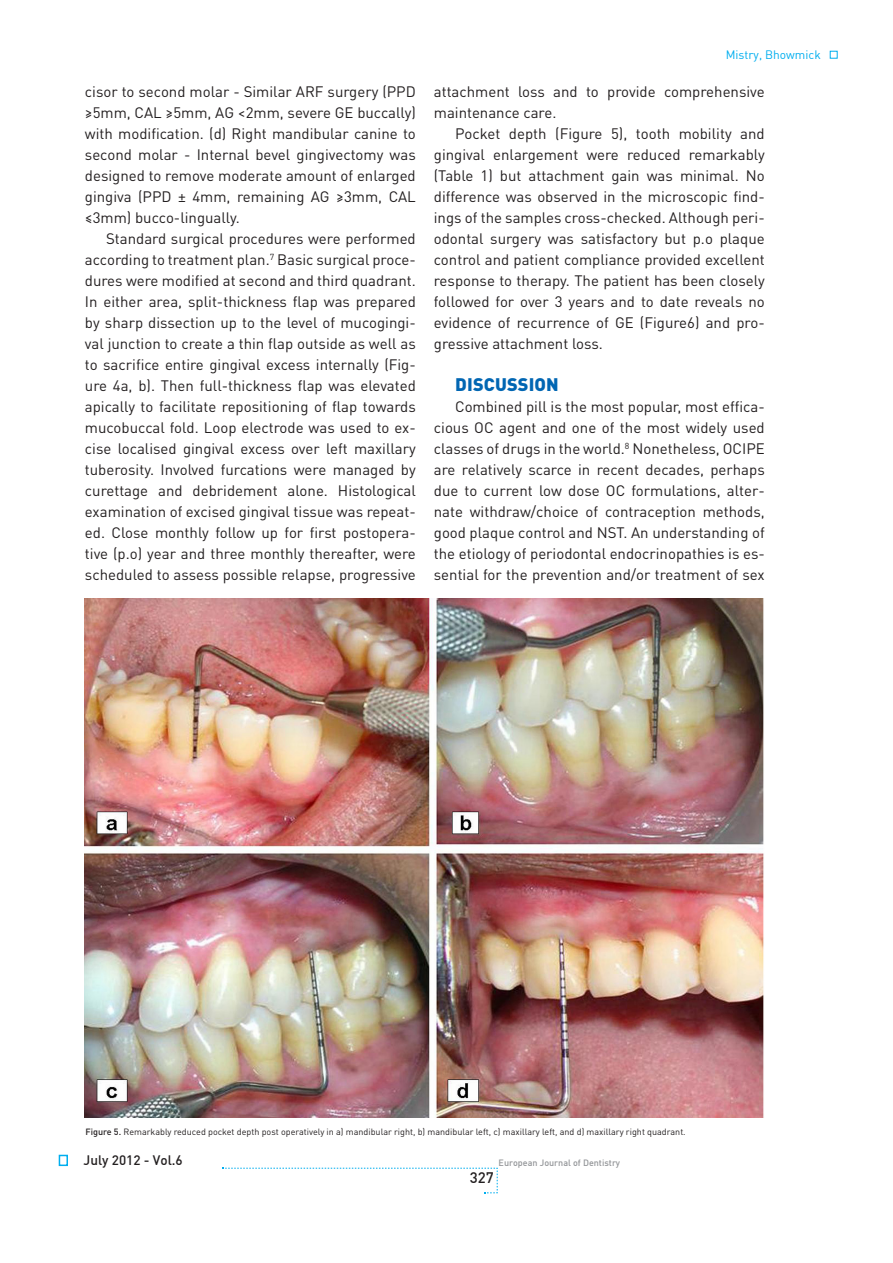
<style>
.page{position:relative;width:893px;height:1263px;background:#fff}
.page>*{position:absolute;margin:0;border:0;box-sizing:border-box;transform-origin:0 0}
.ara_baslık{font:900 18px "DIN Pro";letter-spacing:.01em;color:#0166b3}
.t1{font:15px/21px "DIN Pro";color:#231f20;text-align:justify}
.t2{font:15px "Din B Medium";color:#231f20}
.t3{font:13.5px "Din B Medium";color:#231f20}
.BASLIK{font:12px "Din B Regular";color:#00aeef}
.t4{font:9px "DIN Pro";color:#231f20}
.t5{font:9px "Din B Medium";color:#939598}
.s1{font-weight:500}
</style>
<div class="page">
<div style="left:59px;top:1155px;width:9px;height:11px;border:2px solid #00aeef"></div>
<svg style="left:222px;top:1167px;width:276px;height:26px"></svg>
<img style="left:85px;top:598px;width:679px;height:520px">
<p class="t1" style="left:85px;top:80px;width:332px">cisor to second molar - Similar ARF surgery (PPD ≥5mm, CAL ≥5mm, AG &lt;2mm, severe GE buccally) with modification. (d) Right mandibular canine to second molar - Internal bevel gingivectomy was designed to remove moderate amount of enlarged gingiva (PPD ± 4mm, remaining AG ≥3mm, CAL ≤3mm) bucco-lingually.</p>
<p class="t1" style="left:85px;top:227px;width:332px;text-indent:21px">Standard surgical procedures were performed according to treatment plan.<sup>7</sup> Basic surgical proce&shy;dures were modified at second and third quadrant.<br>In either area, split-thickness flap was prepared by sharp dissection up to the level of mucogingi&shy;val junction to create a thin flap outside as well as to sacrifice entire gingival excess internally (Fig&shy;ure 4a, b). Then full-thickness flap was elevated apically to facilitate repositioning of flap towards mucobuccal fold. Loop electrode was used to ex&shy;cise localised gingival excess over left maxillary tuberosity. Involved furcations were managed by curettage and debridement alone. Histological examination of excised gingival tissue was repeat&shy;ed. Close monthly follow up for first postopera&shy;tive (p.o) year and three monthly thereafter, were scheduled to assess possible relapse, progressive</p>
<p class="BASLIK" style="left:726px;top:47px;width:97px">Mistry, Bhowmick</p>
<p class="t1" style="left:434px;top:80px;width:332px">attachment loss and to provide comprehensive maintenance care.</p>
<p class="t1" style="left:434px;top:122px;width:332px;text-indent:21px">Pocket depth (Figure 5), tooth mobility and gingival enlargement were reduced remarkably (Table 1) but attachment gain was minimal. No difference was observed in the microscopic find&shy;ings of the samples cross-checked. Although peri&shy;odontal surgery was satisfactory but p.o plaque control and patient compliance provided excellent response to therapy. The patient has been closely followed for over 3 years and to date reveals no evidence of recurrence of GE (Figure6) and pro&shy;gressive attachment loss.</p>
<p class="ara_baslık" style="left:455px;top:372px;width:105px">DISCUSSION</p>
<p class="t1" style="left:434px;top:396px;width:332px;text-indent:21px">Combined pill is the most popular, most effica&shy;cious OC agent and one of the most widely used classes of drugs in the world.<sup>8</sup> Nonetheless, OCIPE are relatively scarce in recent decades, perhaps due to current low dose OC formulations, alter&shy;nate withdraw/choice of contraception methods, good plaque control and NST. An understanding of the etiology of periodontal endocrinopathies is es&shy;sential for the prevention and/or treatment of sex</p>
<p class="t4" style="left:86px;top:1125px;width:602px"><span class="s1">Figure 5.</span> Remarkably reduced pocket depth post operatively in a) mandibular right, b) mandibular left, c) maxillary left, and d) maxillary right quadrant.</p>
<p class="t3" style="left:84px;top:1152px;width:101px">July 2012 - Vol.6</p>
<p class="t5" style="left:499px;top:1157px;width:123px">European Journal of Dentistry</p>
<p class="t2" style="left:470px;top:1168px;width:25px">327</p>
</div>
